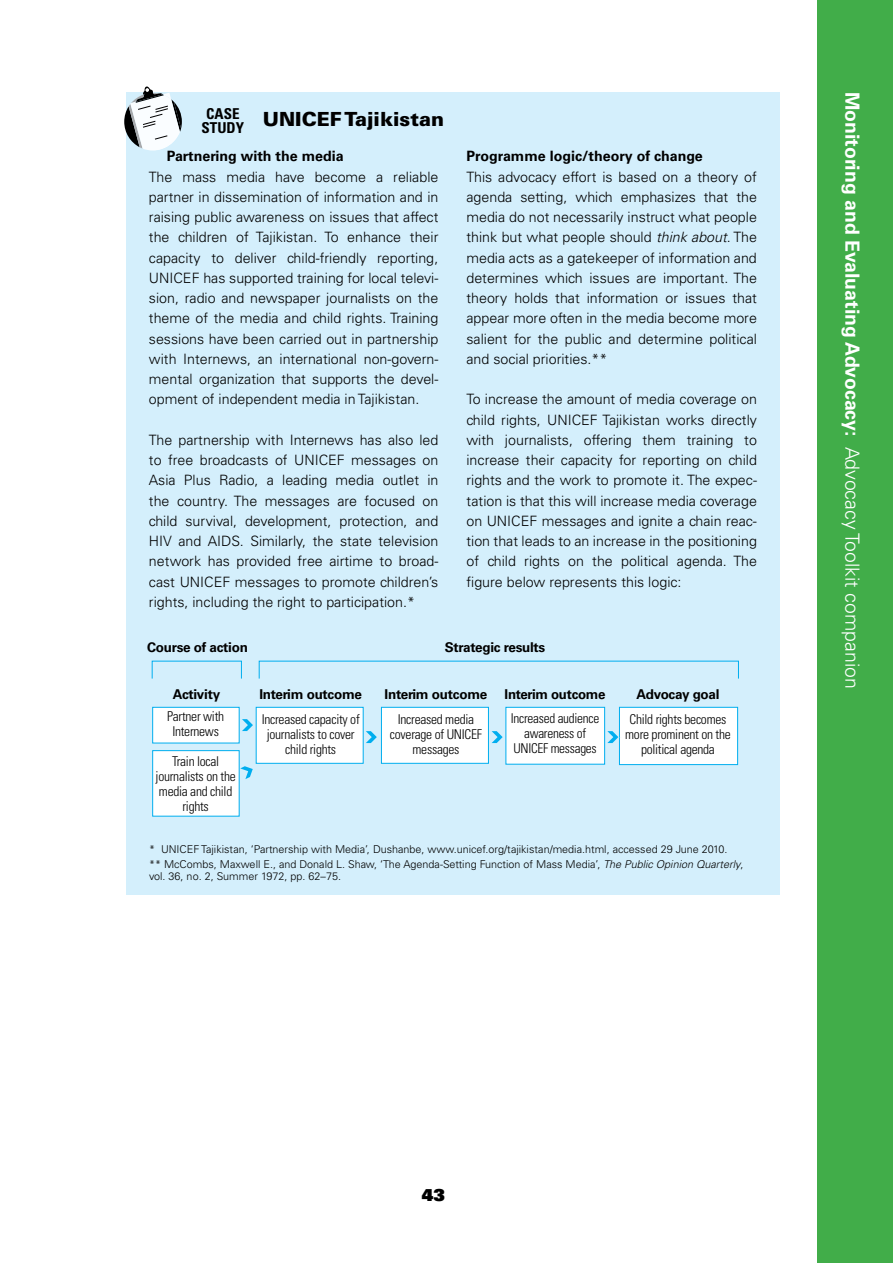
<style>
.page{position:relative;width:893px;height:1263px;background:#fff}
.page>*{position:absolute;margin:0;border:0;box-sizing:border-box;transform-origin:0 0}
.t1{font:700 20.1px "News Gothic";color:#000}
.t2{font:700 19.5px "Univers";color:#fff}
.t3{font:900 19.5px "Univers";color:#000}
.t4{font:900 16.5px "Univers";color:#000}
.t5{font:700 condensed 15px/13.5px "Univers";color:#000;text-align:center}
.t6{font:300 14.25px/20.2px "Univers";color:#000;text-align:justify}
.t7{font:700 14.25px "Univers";color:#000}
.t8{font:300 condensed 13.5px/15px "Univers";letter-spacing:-.02em;color:#000;text-align:center}
.t9{font:700 13.5px "Univers";letter-spacing:-.02em;color:#000}
.t10{font:300 10.8px/14.4px "Univers";color:#000}
.s1{font-family:"Franklin Gothic";font-weight:800}
.s2{font-family:"Trade Gothic"}
.s3{font-family:"Myriad Pro";font-weight:600}
.s4{font-style:italic}
.s5{font-weight:300}
</style>
<div class="page">
<div style="left:818px;top:0;width:75px;height:1263px;background:#41ad49"></div>
<div style="left:126px;top:92px;width:654px;height:802px;background:#d4effc"></div>
<svg style="left:124px;top:86px;width:58px;height:65px"></svg>
<div style="left:143px;top:621px;width:602px;height:214px;background:#d4effc"></div>
<div style="left:381px;top:707px;width:108px;height:57px;background:#fff;border:1px solid #00aeef"></div>
<div style="left:505px;top:707px;width:100px;height:58px;background:#fff;border:1px solid #00aeef"></div>
<div style="left:619px;top:707px;width:119px;height:58px;background:#fff;border:1px solid #00aeef"></div>
<svg style="left:151px;top:660px;width:588px;height:19px"></svg>
<svg style="left:242px;top:719px;width:11px;height:12px"></svg>
<svg style="left:240px;top:766px;width:13px;height:13px"></svg>
<svg style="left:366px;top:731px;width:11px;height:12px"></svg>
<div style="left:256px;top:707px;width:108px;height:57px;background:#fff;border:1px solid #00aeef"></div>
<svg style="left:492px;top:731px;width:11px;height:12px"></svg>
<svg style="left:607px;top:731px;width:11px;height:12px"></svg>
<div style="left:152px;top:707px;width:88px;height:36px;background:#fff;border:1px solid #00aeef"></div>
<div style="left:152px;top:750px;width:88px;height:67px;background:#fff;border:1px solid #00aeef"></div>
<p class="t5" style="left:202px;top:107px;width:44px">CASE<br>STUDY</p>
<h2 class="t3" style="left:263px;top:107px;width:183px">UNICEF Tajikistan</h2>
<p class="t7" style="left:167px;top:148px;width:178px">Partnering with the media</p>
<p class="t6" style="left:149px;top:166px;width:291px">The mass media have become a reliable partner in dissemination of information and in raising public awareness on issues that affect the children of Tajikistan. To enhance their capacity to deliver child-friendly reporting, UNICEF has supported training for local televi&shy;sion, radio and newspaper journalists on the theme of the media and child rights. Training sessions have been carried out in partnership with Internews, an international non-govern&shy;mental organization that supports the devel&shy;opment of independent media in Tajikistan.</p>
<p class="t6" style="left:149px;top:430px;width:291px">The partnership with Internews has also led to free broadcasts of UNICEF messages on Asia Plus Radio, a leading media outlet in the country. The messages are focused on child survival, development, protection, and HIV and AIDS. Similarly, the state television network has provided free airtime to broad&shy;cast UNICEF messages to promote children’s rights, including the right to participation.*</p>
<h1 class="t1" style="left:320px;top:318px;width:80px">*<span class="s1">*</span><span class="s2">*</span><span class="s3">*</span>****</h1>
<p class="t7" style="left:466px;top:148px;width:238px">Programme logic/theory of change</p>
<p class="t6" style="left:466px;top:166px;width:292px">This advocacy effort is based on a theory of agenda setting, which emphasizes that the media do not necessarily instruct what people think but what people should <span class="s4">think about</span>. The media acts as a gatekeeper of information and determines which issues are important. The theory holds that information or issues that appear more often in the media become more salient for the public and determine political and social priorities.**</p>
<p class="t6" style="left:466px;top:389px;width:292px">To increase the amount of media coverage on child rights, UNICEF Tajikistan works directly with journalists, offering them training to increase their capacity for reporting on child rights and the work to promote it. The expec&shy;tation is that this will increase media coverage on UNICEF messages and ignite a chain reac&shy;tion that leads to an increase in the positioning of child rights on the political agenda. The figure below represents this logic:</p>
<p class="t9" style="left:147px;top:640px;width:102px">Course of action</p>
<p class="t9" style="left:445px;top:640px;width:102px">Strategic results</p>
<p class="t9" style="left:173px;top:686px;width:49px">Activity</p>
<p class="t9" style="left:385px;top:686px;width:104px">Interim outcome</p>
<p class="t8" style="left:390px;top:712px;width:94px">Increased media coverage of UNICEF messages</p>
<p class="t9" style="left:259px;top:686px;width:104px">Interim outcome</p>
<p class="t8" style="left:262px;top:712px;width:100px">Increased capacity of journalists to cover child rights</p>
<p class="t9" style="left:505px;top:686px;width:102px">Interim outcome</p>
<p class="t8" style="left:511px;top:711px;width:90px">Increased audience awareness of<br>UNICEF messages</p>
<p class="t8" style="left:167px;top:708px;width:59px">Partner with<br>Internews</p>
<p class="t8" style="left:156px;top:753px;width:82px">Train local journalists on the media and child rights</p>
<p class="t9" style="left:636px;top:686px;width:84px">Advocay goal</p>
<p class="t8" style="left:625px;top:712px;width:107px">Child rights becomes more prominent on the political agenda</p>
<p class="t10" style="left:149px;top:842px;width:596px">* UNICEF Tajikistan, ‘Partnership with Media’, Dushanbe, www.unicef.org/tajikistan/media.html, accessed 29 June 2010.<br>** McCombs, Maxwell E., and Donald L. Shaw, ‘The Agenda-Setting Function of Mass Media’, <span class="s4">The Public Opinion Quarterly</span>,</p>
<p class="t10" style="left:149px;top:869px;width:193px">vol. 36, no. 2, Summer 1972, pp. 62–75.</p>
<h2 class="t2" style="left:864px;top:92px;width:598px;rotate:90deg">Monitoring and Evaluating Advocacy: <span class="s5">Advocacy Toolkit companion</span></h2>
<p class="t4" style="left:422px;top:1185px;width:25px">43</p>
</div>
